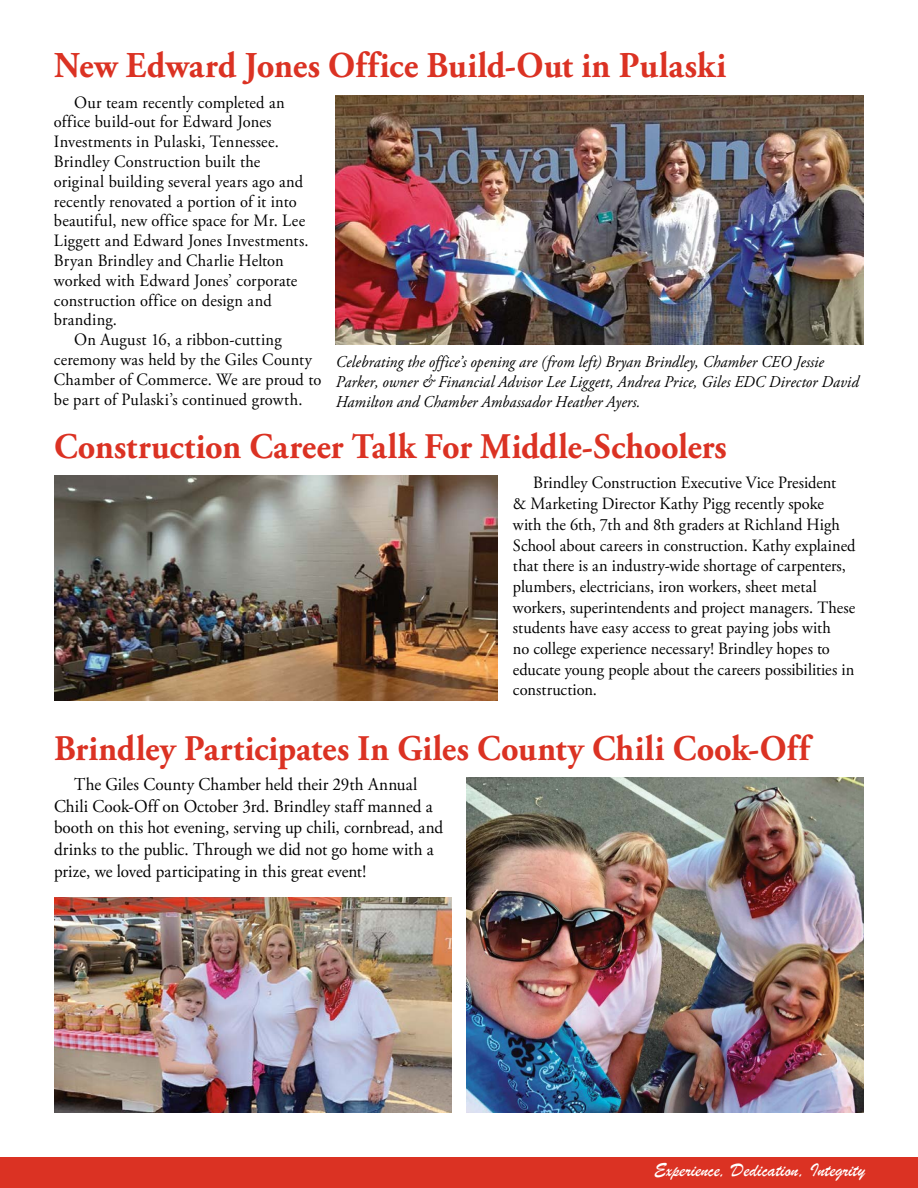
<style>
.page{position:relative;width:918px;height:1188px;background:#fff}
.page>*{position:absolute;margin:0;border:0;box-sizing:border-box;transform-origin:0 0}
.t1{font:700 36.3px "Adobe Garamond Pro";color:#db3223;scale:.95 1}
.t2{font:700 36px "Adobe Garamond Pro";letter-spacing:.005em;color:#db3223;scale:.95 1}
.t3{font:19.5px "Brush Script";color:#fff}
.t4{font:18px/21.6px "Adobe Garamond Pro";color:#000;scale:.95 1}
.t5{font:17.25px/20.7px "Adobe Garamond Pro";letter-spacing:.005em;color:#000;scale:.95 1}
.t6{font:italic 16.5px/19.8px "Adobe Garamond Pro";letter-spacing:.005em;color:#000;scale:.95 1}
</style>
<div class="page">
<div style="left:0;top:1157px;width:918px;height:31px;background:#db3223"></div>
<img style="left:336px;top:95px;width:528px;height:249px">
<img style="left:54px;top:897px;width:397px;height:216px">
<img style="left:467px;top:777px;width:397px;height:336px">
<img style="left:54px;top:476px;width:444px;height:224px">
<h1 class="t1" style="left:54px;top:45px;width:709px">New Edward Jones Office Build-Out in Pulaski</h1>
<p class="t5" style="left:74px;top:92px;width:223px">Our team recently completed an</p>
<p class="t5" style="left:54px;top:112px;width:230px">office build-out for Edward Jones</p>
<p class="t5" style="left:54px;top:132px;width:238px">Investments in Pulaski, Tennessee.</p>
<p class="t5" style="left:54px;top:152px;width:219px">Brindley Construction built the</p>
<p class="t5" style="left:54px;top:172px;width:264px">original building several years ago and</p>
<p class="t5" style="left:54px;top:191px;width:257px">recently renovated a portion of it into</p>
<p class="t5" style="left:54px;top:211px;width:266px">beautiful, new office space for Mr. Lee</p>
<p class="t5" style="left:54px;top:231px;width:270px">Liggett and Edward Jones Investments.</p>
<p class="t5" style="left:54px;top:251px;width:243px">Bryan Brindley and Charlie Helton</p>
<p class="t5" style="left:54px;top:271px;width:258px">worked with Edward Jones’ corporate</p>
<p class="t5" style="left:54px;top:290px;width:231px">construction office on design and</p>
<p class="t5" style="left:54px;top:310px;width:68px">branding.</p>
<p class="t5" style="left:74px;top:330px;width:220px">On August 16, a ribbon-cutting</p>
<p class="t5" style="left:54px;top:350px;width:273px">ceremony was held by the Giles County</p>
<p class="t5" style="left:54px;top:370px;width:283px">Chamber of Commerce. We are proud to</p>
<p class="t5" style="left:54px;top:389px;width:263px">be part of Pulaski’s continued growth.</p>
<h2 class="t2" style="left:54px;top:426px;width:710px">Construction Career Talk For Middle-Schoolers</h2>
<p class="t6" style="left:336px;top:352px;width:552px">Celebrating the office’s opening are (from left) Bryan Brindley, Chamber CEO Jessie<br>Parker, owner &amp; Financial Advisor Lee Liggett, Andrea Price, Giles EDC Director David<br>Hamilton and Chamber Ambassador Heather Ayers.</p>
<p class="t5" style="left:513px;top:473px;width:362px;text-indent:20px">Brindley Construction Executive Vice President<br>&amp; Marketing Director Kathy Pigg recently spoke with the 6th, 7th and 8th graders at Richland High School about careers in construction. Kathy explained that there is an industry-wide shortage of carpenters, plumbers, electricians, iron workers, sheet metal workers, superintendents and project managers. These students have easy access to great paying jobs with<br>no college experience necessary! Brindley hopes to educate young people about the careers possibilities in construction.</p>
<h2 class="t2" style="left:54px;top:728px;width:797px">Brindley Participates In Giles County Chili Cook-Off</h2>
<p class="t4" style="left:54px;top:774px;width:411px;text-indent:20px">The Giles County Chamber held their 29th Annual Chili Cook-Off on October 3rd. Brindley staff manned a booth on this hot evening, serving up chili, cornbread, and drinks to the public. Through we did not go home with a prize, we loved participating in this great event!</p>
<p class="t3" style="left:654px;top:1157px;width:213px">Experience, Dedication, Integrity</p>
</div>
